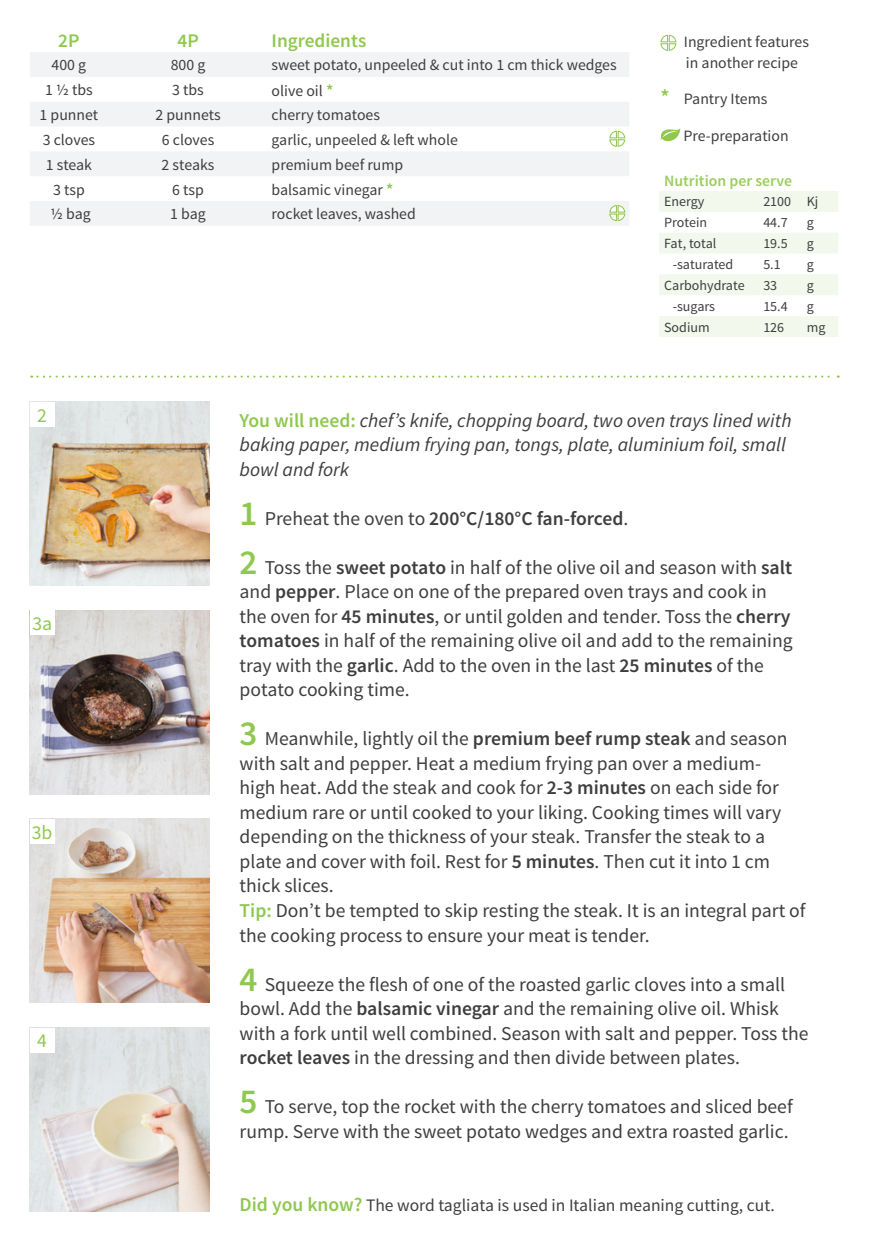
<style>
.page{position:relative;width:869px;height:1241px;background:#fff}
.page>*{position:absolute;margin:0;border:0;box-sizing:border-box;transform-origin:0 0}
.FRONT___BACK_Running{font:19.6px/24.5px "Source Sans Pro";color:#3e3e3f}
.FRONT___BACK_Running-2{font:italic 19.6px/24.5px "Source Sans Pro";color:#3e3e3f}
.FRONT___BACK_Running-3{font:600 19.6px "Source Sans Pro";color:#3e3e3f}
.BACK_Numbers_on_Phot{font:19.6px "Source Sans Pro";color:#8fc84e}
.BACK_Table_Content_L{font:600 19.25px "Source Sans Pro";color:#8fc84e}
.BACK_Table_Header_CE{font:600 19.25px "Source Sans Pro";color:#8fc84e}
.FRONT___BACK_Running-4{font:17.5px "Source Sans Pro";color:#3e3e3f}
.BACK_Table_Content_L-2{font:15.75px "Source Sans Pro";color:#3e3e3f}
.BACK_Table_Content_C{font:15.75px "Source Sans Pro";color:#3e3e3f}
.BACK_Text_next_to_ta{font:15.75px/21px "Source Sans Pro";color:#3e3e3f}
.BACK_Text_next_to_ta-2{font:600 15.75px "Source Sans Pro";color:#9bcd5f}
.BACK_Text_next_to_ta-3{font:14px "Source Sans Pro";color:#3e3e3f}
.s1{font-weight:600;font-size:16.45px;color:#8fc84e}
.s2{font-weight:600;font-size:21px;color:#8fc84e}
.s3{font-weight:600;font-style:normal;color:#8fc84e}
.s4{font-size:35px;color:#8fc84e}
.s5{font-weight:400}
.s6{font-weight:600;font-size:35px;color:#8fc84e}
.s7{font-weight:600}
.s8{font-weight:600;color:#8fc84e}
.s9{font-weight:600;font-size:19.6px;color:#8fc84e}
</style>
<div class="page">
<svg style="left:660px;top:34px;width:16px;height:17px"></svg>
<svg style="left:31px;top:375px;width:807px;height:2px"></svg>
<svg style="left:660px;top:128px;width:20px;height:13px"></svg>
<img style="left:30px;top:610px;width:180px;height:184px">
<img style="left:30px;top:1027px;width:180px;height:184px">
<img style="left:30px;top:402px;width:180px;height:183px">
<img style="left:30px;top:818px;width:180px;height:184px">
<div style="left:30px;top:1027px;width:25px;height:25px;background:#fff"></div>
<div style="left:30px;top:402px;width:25px;height:24px;background:#fff"></div>
<div style="left:30px;top:818px;width:25px;height:25px;background:#fff"></div>
<div style="left:30px;top:610px;width:25px;height:25px;background:#fff"></div>
<svg style="left:30px;top:52px;width:599px;height:174px;fill:#f2f3f4"></svg>
<svg style="left:659px;top:191px;width:179px;height:146px"></svg>
<svg style="left:608px;top:204px;width:17px;height:18px"></svg>
<svg style="left:608px;top:130px;width:17px;height:17px"></svg>
<p class="BACK_Table_Header_CE" style="left:58px;top:28px;width:23px">2P</p>
<p class="BACK_Table_Header_CE" style="left:177px;top:28px;width:23px">4P</p>
<p class="BACK_Table_Content_L" style="left:271px;top:28px;width:96px">Ingredients</p>
<p class="BACK_Table_Content_C" style="left:52px;top:55px;width:36px">400 g</p>
<p class="BACK_Table_Content_C" style="left:171px;top:55px;width:36px">800 g</p>
<p class="BACK_Table_Content_L-2" style="left:271px;top:55px;width:346px">sweet potato, unpeeled &amp; cut into 1 cm thick wedges</p>
<p class="BACK_Table_Content_C" style="left:45px;top:80px;width:49px">1 ½ tbs</p>
<p class="BACK_Table_Content_C" style="left:172px;top:80px;width:33px">3 tbs</p>
<p class="BACK_Table_Content_L-2" style="left:271px;top:80px;width:63px">olive oil <span class="s1">*</span></p>
<p class="BACK_Table_Content_C" style="left:40px;top:105px;width:60px">1 punnet</p>
<p class="BACK_Table_Content_C" style="left:155px;top:105px;width:67px">2 punnets</p>
<p class="BACK_Table_Content_L-2" style="left:271px;top:105px;width:110px">cherry tomatoes</p>
<p class="BACK_Table_Content_C" style="left:43px;top:130px;width:54px">3 cloves</p>
<p class="BACK_Table_Content_C" style="left:162px;top:130px;width:54px">6 cloves</p>
<p class="BACK_Table_Content_L-2" style="left:271px;top:130px;width:188px">garlic, unpeeled &amp; left whole</p>
<p class="BACK_Table_Content_C" style="left:46px;top:155px;width:48px">1 steak</p>
<p class="BACK_Table_Content_C" style="left:161px;top:155px;width:54px">2 steaks</p>
<p class="BACK_Table_Content_L-2" style="left:271px;top:155px;width:133px">premium beef rump</p>
<p class="BACK_Table_Content_C" style="left:53px;top:179px;width:33px">3 tsp</p>
<p class="BACK_Table_Content_C" style="left:172px;top:179px;width:33px">6 tsp</p>
<p class="BACK_Table_Content_L-2" style="left:271px;top:180px;width:123px">balsamic vinegar <span class="s1">*</span></p>
<p class="BACK_Table_Content_C" style="left:50px;top:204px;width:42px">1/2 bag</p>
<p class="BACK_Table_Content_C" style="left:170px;top:204px;width:37px">1 bag</p>
<p class="BACK_Table_Content_L-2" style="left:271px;top:204px;width:146px">rocket leaves, washed</p>
<p class="BACK_Text_next_to_ta" style="left:683px;top:31px;width:126px">Ingredient features in another recipe</p>
<p class="BACK_Text_next_to_ta" style="left:660px;top:89px;width:108px"><span class="s2">*</span> Pantry Items</p>
<p class="BACK_Text_next_to_ta" style="left:683px;top:126px;width:107px">Pre-preparation</p>
<p class="BACK_Text_next_to_ta-2" style="left:663px;top:171px;width:129px">Nutrition per serve</p>
<p class="BACK_Text_next_to_ta-3" style="left:663px;top:193px;width:42px">Energy</p>
<p class="BACK_Text_next_to_ta-3" style="left:763px;top:193px;width:29px">2100</p>
<p class="BACK_Text_next_to_ta-3" style="left:806px;top:193px;width:13px">Kj</p>
<p class="BACK_Text_next_to_ta-3" style="left:663px;top:214px;width:45px">Protein</p>
<p class="BACK_Text_next_to_ta-3" style="left:763px;top:214px;width:26px">44.7</p>
<p class="BACK_Text_next_to_ta-3" style="left:806px;top:214px;width:9px">g</p>
<p class="BACK_Text_next_to_ta-3" style="left:663px;top:235px;width:54px">Fat, total</p>
<p class="BACK_Text_next_to_ta-3" style="left:763px;top:235px;width:26px">19.5</p>
<p class="BACK_Text_next_to_ta-3" style="left:806px;top:235px;width:9px">g</p>
<p class="BACK_Text_next_to_ta-3" style="left:672px;top:256px;width:62px">-saturated</p>
<p class="BACK_Text_next_to_ta-3" style="left:763px;top:256px;width:19px">5.1</p>
<p class="BACK_Text_next_to_ta-3" style="left:806px;top:256px;width:9px">g</p>
<p class="BACK_Text_next_to_ta-3" style="left:663px;top:276px;width:82px">Carbohydrate</p>
<p class="BACK_Text_next_to_ta-3" style="left:763px;top:276px;width:15px">33</p>
<p class="BACK_Text_next_to_ta-3" style="left:806px;top:276px;width:9px">g</p>
<p class="BACK_Text_next_to_ta-3" style="left:672px;top:297px;width:44px">-sugars</p>
<p class="BACK_Text_next_to_ta-3" style="left:763px;top:297px;width:26px">15.4</p>
<p class="BACK_Text_next_to_ta-3" style="left:806px;top:297px;width:9px">g</p>
<p class="BACK_Text_next_to_ta-3" style="left:663px;top:318px;width:47px">Sodium</p>
<p class="BACK_Text_next_to_ta-3" style="left:763px;top:318px;width:22px">126</p>
<p class="BACK_Text_next_to_ta-3" style="left:806px;top:318px;width:20px">mg</p>
<p class="BACK_Numbers_on_Phot" style="left:37px;top:403px;width:11px">2</p>
<p class="BACK_Numbers_on_Phot" style="left:32px;top:611px;width:21px">3a</p>
<p class="BACK_Numbers_on_Phot" style="left:32px;top:819px;width:22px">3b</p>
<p class="BACK_Numbers_on_Phot" style="left:37px;top:1028px;width:11px">4</p>
<p class="FRONT___BACK_Running-2" style="left:239px;top:408px;width:553px"><span class="s3">You will need:</span> chef’s knife, chopping board, two oven trays lined with baking paper, medium frying pan, tongs, plate, aluminium foil, small bowl and fork</p>
<p class="FRONT___BACK_Running-3" style="left:239px;top:506px;width:390px"><span class="s4">1</span> <span class="s5">Preheat the oven to</span> 200°C/180°C fan-forced<span class="s5">.</span></p>
<p class="FRONT___BACK_Running" style="left:239px;top:555px;width:554px"><span class="s6">2</span> Toss the <span class="s7">sweet potato</span> in half of the olive oil and season with <span class="s7">salt </span>and <span class="s7">pepper</span>. Place on one of the prepared oven trays and cook in the oven for <span class="s7">45 minutes</span>, or until golden and tender. Toss the <span class="s7">cherry tomatoes</span> in half of the remaining olive oil and add to the remaining tray with the <span class="s7">garlic</span>. Add to the oven in the last <span class="s7">25 minutes</span> of the potato cooking time.</p>
<p class="FRONT___BACK_Running" style="left:239px;top:726px;width:549px"><span class="s6">3</span> Meanwhile, lightly oil the <span class="s7">premium beef rump steak</span> and season with salt and pepper. Heat a medium frying pan over a medium&shy;high heat. Add the steak and cook for <span class="s7">2-3 minutes</span> on each side for medium rare or until cooked to your liking. Cooking times will vary depending on the thickness of your steak. Transfer the steak to a plate and cover with foil. Rest for <span class="s7">5 minutes</span>. Then cut it into 1 cm thick slices.</p>
<p class="FRONT___BACK_Running" style="left:239px;top:898px;width:567px"><span class="s8">Tip:</span> Don’t be tempted to skip resting the steak. It is an integral part of the cooking process to ensure your meat is tender.</p>
<p class="FRONT___BACK_Running" style="left:239px;top:971px;width:570px"><span class="s6">4</span> Squeeze the flesh of one of the roasted garlic cloves into a small bowl. Add the <span class="s7">balsamic vinegar</span> and the remaining olive oil. Whisk with a fork until well combined. Season with salt and pepper. Toss the <span class="s7">rocket leaves</span> in the dressing and then divide between plates.</p>
<p class="FRONT___BACK_Running" style="left:239px;top:1094px;width:554px"><span class="s6">5</span> To serve, top the rocket with the cherry tomatoes and sliced beef rump. Serve with the sweet potato wedges and extra roasted garlic.</p>
<p class="FRONT___BACK_Running-4" style="left:239px;top:1194px;width:536px"><span class="s9">Did you know?</span> The word tagliata is used in Italian meaning cutting, cut.</p>
</div>
